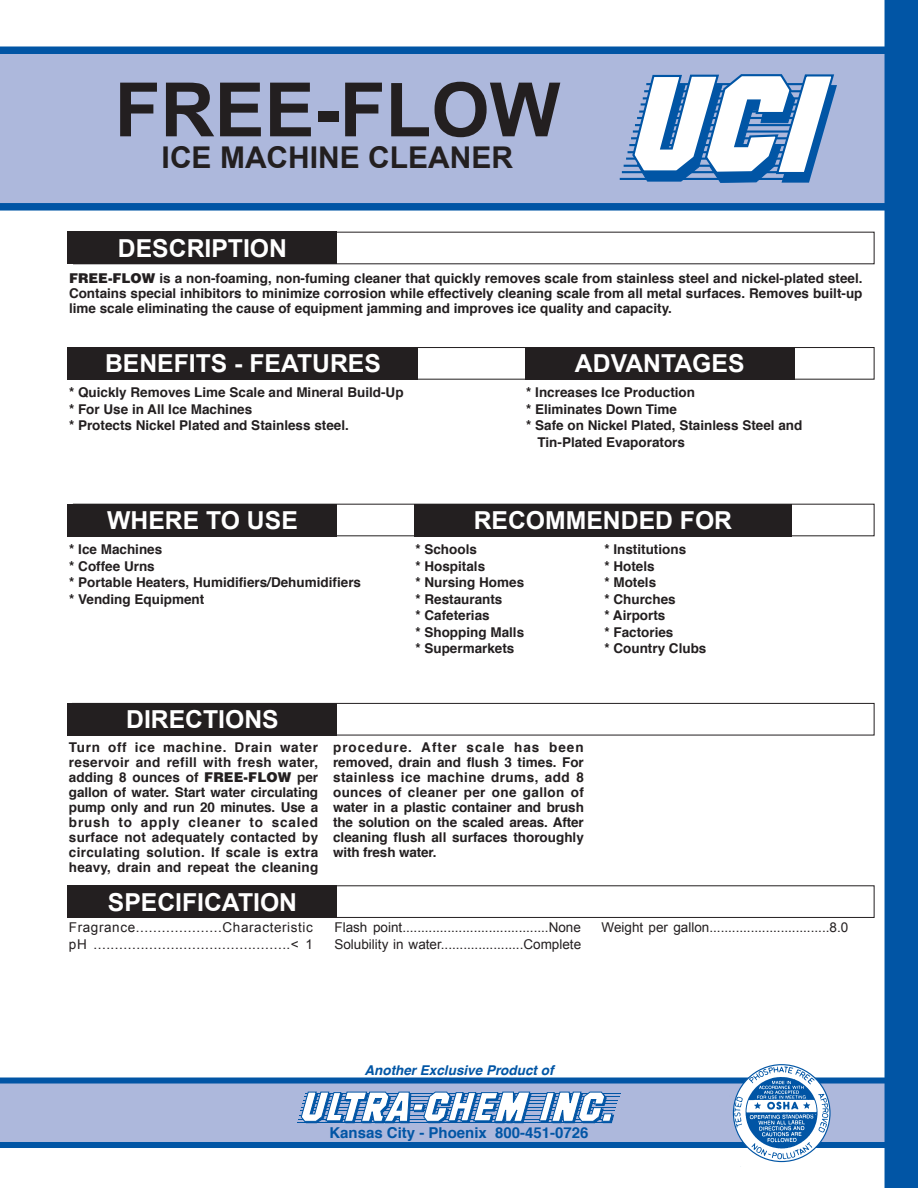
<style>
.page{position:relative;width:918px;height:1188px;background:#fff}
.page>*{position:absolute;margin:0;border:0;box-sizing:border-box;transform-origin:0 0}
.t1{font:700 75px "Arial";color:#231f20}
.t2{font:700 30px "Arial";color:#231f20}
.t3{font:700 24.75px "Arial";color:#fff}
.t4{font:700 15px "Helvetica";color:#0155a5}
.t5{font:700 13.5px/15px "Helvetica";color:#231f20;text-align:justify}
.t6{font:13.5px/16.5px "Arial";color:#231f20}
.t7{font:13.5px/16.5px "Arial";letter-spacing:.045em;color:#231f20}
.t8{font:italic 700 13.5px "Helvetica";color:#0155a5}
.s1{font-weight:900}
</style>
<div class="page">
<div style="left:0;top:1084px;width:885px;height:58px;background:#adb8dc"></div>
<div style="left:0;top:54px;width:885px;height:149px;background:#adb8dc"></div>
<div style="left:885px;top:0;width:33px;height:1188px;background:#0155a5"></div>
<div style="left:0;top:46px;width:907px;height:8px;background:#0155a5"></div>
<div style="left:0;top:203px;width:918px;height:8px;background:#0155a5"></div>
<div style="left:0;top:1078px;width:908px;height:6px;background:#0155a5"></div>
<div style="left:0;top:1142px;width:908px;height:6px;background:#0155a5"></div>
<hr style="left:629px;top:144px;width:170px;height:2px;background:#0155a5">
<hr style="left:628px;top:151px;width:169px;height:2px;background:#0155a5">
<hr style="left:626px;top:158px;width:178px;height:2px;background:#0155a5">
<hr style="left:624px;top:165px;width:174px;height:2px;background:#0155a5">
<hr style="left:622px;top:171px;width:177px;height:2px;background:#0155a5">
<hr style="left:620px;top:178px;width:171px;height:2px;background:#0155a5">
<svg style="left:631px;top:73px;width:206px;height:110px"></svg>
<img style="left:728px;top:1065px;width:104px;height:98px">
<div style="left:72px;top:885px;width:802px;height:33px;border:1px solid #231f20"></div>
<div style="left:72px;top:703px;width:802px;height:32px;border:1px solid #231f20"></div>
<div style="left:68px;top:232px;width:270px;height:32px;background:#231f20"></div>
<div style="left:68px;top:504px;width:270px;height:32px;background:#231f20"></div>
<div style="left:414px;top:504px;width:378px;height:32px;background:#231f20"></div>
<div style="left:68px;top:703px;width:270px;height:32px;background:#231f20"></div>
<div style="left:68px;top:885px;width:270px;height:33px;background:#231f20"></div>
<div style="left:80px;top:347px;width:794px;height:33px;border:1px solid #231f20"></div>
<div style="left:68px;top:347px;width:350px;height:33px;background:#231f20"></div>
<div style="left:525px;top:347px;width:270px;height:33px;background:#231f20"></div>
<hr style="left:306px;top:1093px;width:315px;height:1px;background:#0155a5">
<hr style="left:304px;top:1097px;width:316px;height:1px;background:#0155a5">
<hr style="left:303px;top:1100px;width:315px;height:1px;background:#0155a5">
<hr style="left:302px;top:1103px;width:315px;height:1px;background:#0155a5">
<hr style="left:302px;top:1107px;width:314px;height:1px;background:#0155a5">
<hr style="left:301px;top:1110px;width:314px;height:1px;background:#0155a5">
<hr style="left:299px;top:1115px;width:315px;height:1px;background:#0155a5">
<hr style="left:298px;top:1119px;width:315px;height:1px;background:#0155a5">
<hr style="left:297px;top:1123px;width:314px;height:1px;background:#0155a5">
<svg style="left:300px;top:1091px;width:232px;height:33px"></svg>
<svg style="left:538px;top:1091px;width:76px;height:33px"></svg>
<h1 class="t1" style="left:115px;top:60px;width:447px">FREE-FLOW</h1>
<h2 class="t2" style="left:162px;top:137px;width:353px">ICE MACHINE CLEANER</h2>
<h3 class="t3" style="left:118px;top:232px;width:171px">DESCRIPTION</h3>
<p class="t5" style="left:69px;top:271px;width:795px"><span class="s1">FREE-FLOW</span> is a non-foaming, non-fuming cleaner that quickly removes scale from stainless steel and nickel-plated steel.<br>Contains special inhibitors to minimize corrosion while effectively cleaning scale from all metal surfaces. Removes built-up lime scale eliminating the cause of equipment jamming and improves ice quality and capacity.</p>
<h3 class="t3" style="left:105px;top:347px;width:277px">BENEFITS - FEATURES</h3>
<h3 class="t3" style="left:575px;top:347px;width:171px">ADVANTAGES</h3>
<p class="t5" style="left:69px;top:385px;width:336px;line-height:16.5px;text-align:left">* Quickly Removes Lime Scale and Mineral Build-Up * For Use in All Ice Machines<br>* Protects Nickel Plated and Stainless steel.</p>
<p class="t5" style="left:526px;top:385px;width:170px">* Increases Ice Production</p>
<p class="t5" style="left:526px;top:402px;width:152px">* Eliminates Down Time</p>
<p class="t5" style="left:526px;top:418px;width:278px">* Safe on Nickel Plated, Stainless Steel and</p>
<p class="t5" style="left:538px;top:435px;width:149px">Tin-Plated Evaporators</p>
<h3 class="t3" style="left:107px;top:504px;width:192px">WHERE TO USE</h3>
<h3 class="t3" style="left:474px;top:504px;width:260px">RECOMMENDED FOR</h3>
<p class="t5" style="left:69px;top:542px;width:293px;line-height:16.5px;text-align:left">* Ice Machines<br>* Coffee Urns<br>* Portable Heaters, Humidifiers/Dehumidifiers * Vending Equipment</p>
<p class="t5" style="left:415px;top:542px;width:63px">* Schools</p>
<p class="t5" style="left:604px;top:542px;width:83px">* Institutions</p>
<p class="t5" style="left:415px;top:559px;width:71px">* Hospitals</p>
<p class="t5" style="left:604px;top:559px;width:52px">* Hotels</p>
<p class="t5" style="left:415px;top:575px;width:110px">* Nursing Homes</p>
<p class="t5" style="left:604px;top:575px;width:53px">* Motels</p>
<p class="t5" style="left:415px;top:592px;width:89px">* Restaurants</p>
<p class="t5" style="left:604px;top:592px;width:73px">* Churches</p>
<p class="t5" style="left:415px;top:608px;width:76px">* Cafeterias</p>
<p class="t5" style="left:604px;top:608px;width:63px">* Airports</p>
<p class="t5" style="left:415px;top:625px;width:110px">* Shopping Malls</p>
<p class="t5" style="left:604px;top:625px;width:71px">* Factories</p>
<p class="t5" style="left:415px;top:641px;width:101px">* Supermarkets</p>
<p class="t5" style="left:604px;top:641px;width:104px">* Country Clubs</p>
<h3 class="t3" style="left:126px;top:703px;width:154px">DIRECTIONS</h3>
<p class="t5" style="left:69px;top:740px;width:251px">Turn off ice machine. Drain water reservoir and refill with fresh water, adding 8 ounces of <span class="s1">FREE-FLOW</span> per gallon of water. Start water circulating pump only and run 20 minutes. Use a brush to apply cleaner to scaled surface not adequately contacted by circulating solution. If scale is extra heavy, drain and repeat the cleaning</p>
<p class="t5" style="left:333px;top:740px;width:252px">procedure. After scale has been removed, drain and flush 3 times. For stainless ice machine drums, add 8 ounces of cleaner per one gallon of water in a plastic container and brush the solution on the scaled areas. After cleaning flush all surfaces thoroughly with fresh water.</p>
<h3 class="t3" style="left:108px;top:885px;width:191px">SPECIFICATION</h3>
<p class="t7" style="left:69px;top:919px;width:246px">Fragrance....................Characteristic pH ..............................................&lt; 1</p>
<p class="t6" style="left:334px;top:919px;width:248px">Flash point.......................................None<br>Solubility in water......................Complete</p>
<p class="t6" style="left:602px;top:919px;width:248px">Weight per gallon................................8.0</p>
<p class="t8" style="left:364px;top:1059px;width:191px">Another Exclusive Product of</p>
<p class="t4" style="left:329px;top:1121px;width:261px">Kansas City - Phoenix 800-451-0726</p>
</div>
